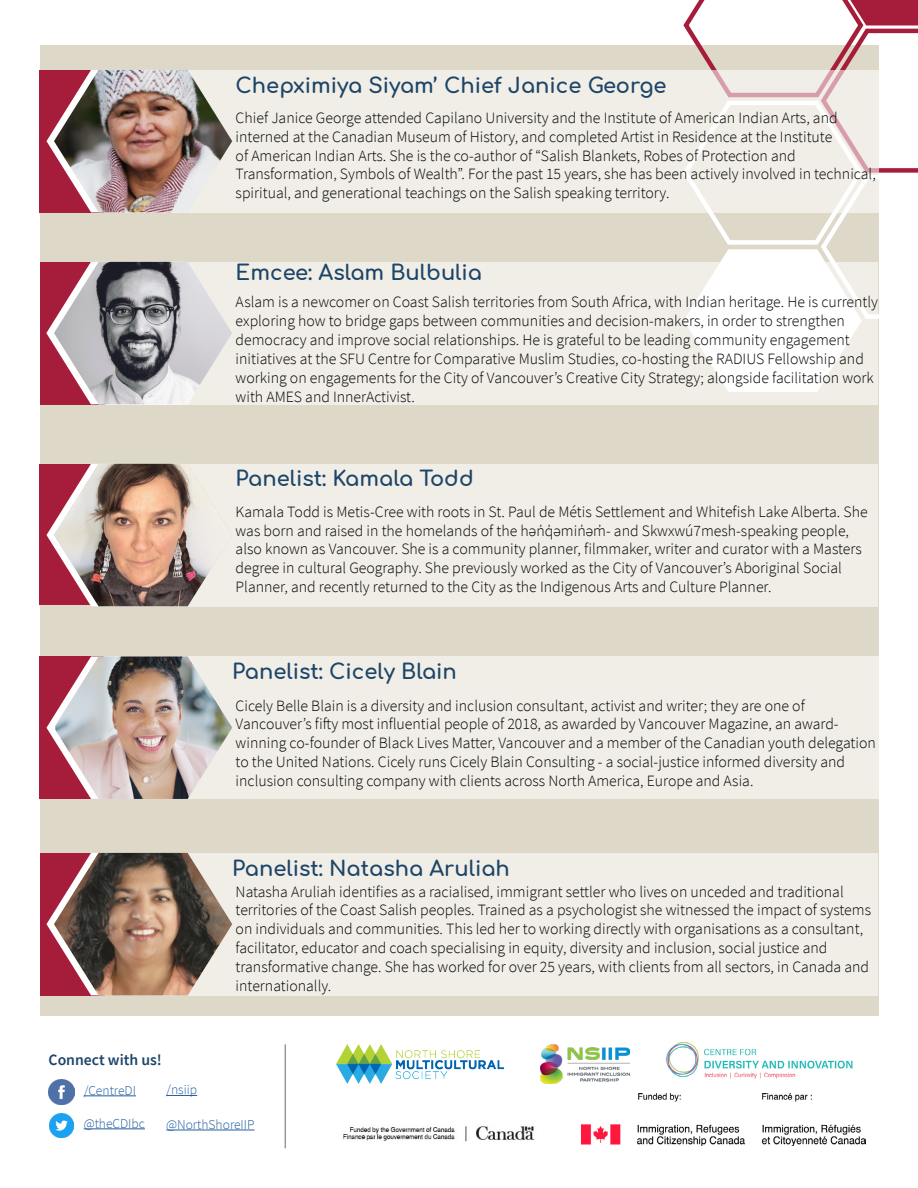
<style>
.page{position:relative;width:918px;height:1188px;background:#fff}
.page>*{position:absolute;margin:0;border:0;box-sizing:border-box;transform-origin:0 0}
.t1{font:700 21px "Comfortaa";color:#1d4568}
.t2{font:300 15.75px/18.9px "Source Sans Pro";color:#000}
.t3{font:600 15.75px "Source Sans Pro";color:#1d4569}
.t4{font:300 13.5px "Source Sans Pro";color:#215e9e}
</style>
<div class="page">
<div style="left:40px;top:45px;width:838px;height:970px;background:#ddd8c8"></div>
<img style="left:581px;top:1094px;width:285px;height:52px">
<img style="left:666px;top:1042px;width:187px;height:37px">
<img style="left:541px;top:1044px;width:88px;height:40px">
<img style="left:337px;top:1044px;width:167px;height:40px">
<img style="left:343px;top:1126px;width:192px;height:16px">
<img style="left:49px;top:1079px;width:25px;height:26px">
<hr style="left:166px;top:1095px;width:31px;height:1px;background:#215e9e">
<hr style="left:166px;top:1130px;width:89px;height:1px;background:#215e9e">
<img style="left:49px;top:1114px;width:24px;height:24px">
<hr style="left:84px;top:1096px;width:52px;height:1px;background:#215e9e">
<hr style="left:84px;top:1129px;width:61px;height:1px;background:#215e9e">
<hr style="left:285px;top:1044px;width:1px;height:104px;background:#97999c">
<div style="left:97px;top:70px;width:781px;height:142px;background:#f0eee7"></div>
<div style="left:104px;top:262px;width:774px;height:142px;background:#f0eee7"></div>
<div style="left:104px;top:464px;width:774px;height:142px;background:#f0eee7"></div>
<div style="left:115px;top:656px;width:763px;height:143px;background:#f0eee7"></div>
<div style="left:122px;top:853px;width:756px;height:142px;background:#f0eee7"></div>
<div style="left:40px;top:70px;width:64px;height:142px;background:#a51d3a"></div>
<div style="left:40px;top:262px;width:64px;height:142px;background:#a51d3a"></div>
<div style="left:40px;top:464px;width:64px;height:141px;background:#a51d3a"></div>
<div style="left:40px;top:656px;width:64px;height:143px;background:#a51d3a"></div>
<div style="left:40px;top:853px;width:64px;height:142px;background:#a51d3a"></div>
<svg style="left:47px;top:129px;width:7px;height:24px"></svg>
<svg style="left:47px;top:714px;width:8px;height:27px"></svg>
<img style="left:54px;top:853px;width:178px;height:142px">
<img style="left:54px;top:464px;width:176px;height:142px">
<img style="left:55px;top:656px;width:177px;height:143px">
<svg style="left:46px;top:321px;width:8px;height:24px"></svg>
<img style="left:54px;top:262px;width:178px;height:142px">
<img style="left:54px;top:70px;width:178px;height:142px">
<svg style="left:680px;top:0;width:238px;height:392px"></svg>
<h1 class="t1" style="left:236px;top:66px;width:432px">Chepximiya Siyam’ Chief Janice George</h1>
<p class="t2" style="left:236px;top:108px;width:642px">Chief Janice George attended Capilano University and the Institute of American Indian Arts, and interned at the Canadian Museum of History, and completed Artist in Residence at the Institute<br>of American Indian Arts. She is the co-author of “Salish Blankets, Robes of Protection and Transformation, Symbols of Wealth”. For the past 15 years, she has been actively involved in technical, spiritual, and generational teachings on the Salish speaking territory.</p>
<h1 class="t1" style="left:236px;top:253px;width:248px">Emcee: Aslam Bulbulia</h1>
<p class="t2" style="left:236px;top:293px;width:644px">Aslam is a newcomer on Coast Salish territories from South Africa, with Indian heritage. He is currently exploring how to bridge gaps between communities and decision-makers, in order to strengthen democracy and improve social relationships. He is grateful to be leading community engagement initiatives at the SFU Centre for Comparative Muslim Studies, co-hosting the RADIUS Fellowship and working on engagements for the City of Vancouver’s Creative City Strategy; alongside facilitation work with AMES and InnerActivist.</p>
<h1 class="t1" style="left:236px;top:459px;width:240px">Panelist: Kamala Todd</h1>
<p class="t2" style="left:236px;top:502px;width:633px">Kamala Todd is Metis-Cree with roots in St. Paul de Métis Settlement and Whitefish Lake Alberta. She was born and raised in the homelands of the hən̓ q̓ əmin̓ əm̓ - and Skwxwú7mesh-speaking people, also known as Vancouver. She is a community planner, filmmaker, writer and curator with a Masters degree in cultural Geography. She previously worked as the City of Vancouver’s Aboriginal Social Planner, and recently returned to the City as the Indigenous Arts and Culture Planner.</p>
<h1 class="t1" style="left:232px;top:652px;width:226px">Panelist: Cicely Blain</h1>
<p class="t2" style="left:236px;top:696px;width:642px">Cicely Belle Blain is a diversity and inclusion consultant, activist and writer; they are one of Vancouver’s fifty most influential people of 2018, as awarded by Vancouver Magazine, an award&shy;winning co-founder of Black Lives Matter, Vancouver and a member of the Canadian youth delegation to the United Nations. Cicely runs Cicely Blain Consulting - a social-justice informed diversity and inclusion consulting company with clients across North America, Europe and Asia.</p>
<h1 class="t1" style="left:232px;top:849px;width:279px">Panelist: Natasha Aruliah</h1>
<p class="t3" style="left:49px;top:1050px;width:115px">Connect with us!</p>
<p class="t2" style="left:236px;top:882px;width:637px">Natasha Aruliah identifies as a racialised, immigrant settler who lives on unceded and traditional territories of the Coast Salish peoples. Trained as a psychologist she witnessed the impact of systems on individuals and communities. This led her to working directly with organisations as a consultant, facilitator, educator and coach specialising in equity, diversity and inclusion, social justice and transformative change. She has worked for over 25 years, with clients from all sectors, in Canada and internationally.</p>
<p class="t4" style="left:84px;top:1082px;width:54px">/CentreDI</p>
<p class="t4" style="left:84px;top:1115px;width:63px">@theCDIbc</p>
<p class="t4" style="left:166px;top:1082px;width:32px">/nsiip</p>
<p class="t4" style="left:166px;top:1116px;width:90px">@NorthShoreIIP</p>
</div>
